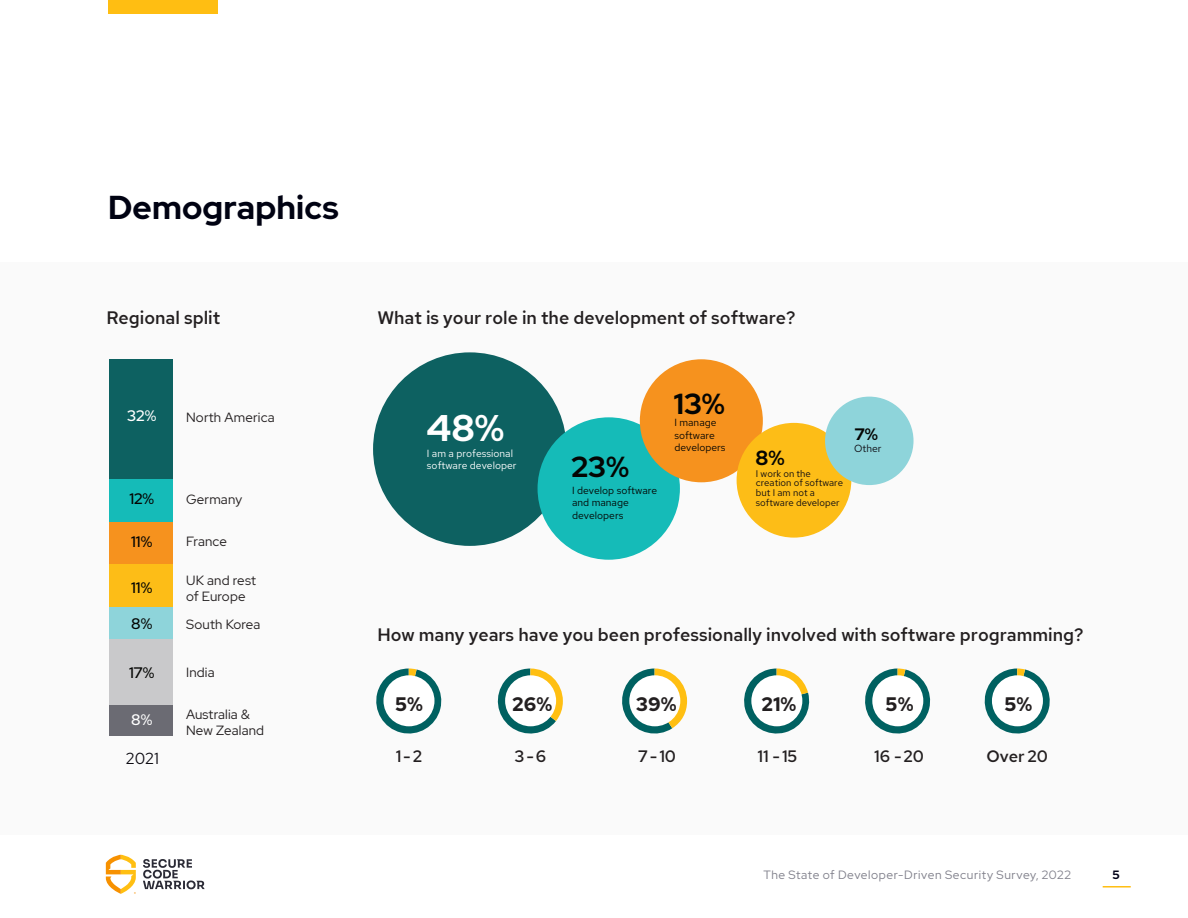
<style>
.page{position:relative;width:1188px;height:918px;background:#fff}
.page>*{position:absolute;margin:0;border:0;box-sizing:border-box;transform-origin:0 0}
.t1{font:700 37.05px "Red Hat Display";color:#fff}
.t2{font:700 33px "Red Hat Display";letter-spacing:.005em;color:#000212}
.t3{font:700 29.1px "Red Hat Display";color:#040503}
.t4{font:700 20.4px "Red Hat Display";color:#040503}
.t5{font:700 19.5px "Red Hat Text";color:#231f20}
.t6{font:500 18px "Red Hat Text";color:#231f20}
.t7{font:700 16.65px "Red Hat Display";color:#040503}
.t8{font:500 16.5px "Red Hat Text";color:#231f20}
.t9{font:16.05px "Red Hat Text";color:#0d0b12}
.t10{font:500 15.3px "Red Hat Display";color:#040503}
.t11{font:500 15.3px "Red Hat Display";color:#fff}
.t12{font:13.35px/16px "Red Hat Display";letter-spacing:.015em;color:#231f20}
.t13{font:12px "Red Hat Display";letter-spacing:.05em;color:#80808b}
.t14{font:700 12px "Red Hat Display";color:#000017}
.t15{font:10.35px/12.5px "Red Hat Text";color:#040503}
.t16{font:10.35px/12.5px "Red Hat Text";color:#fff}
.t17{font:10.35px "Red Hat Text";color:#0d0b12}
.t18{font:9.75px/9.8px "Red Hat Text";color:#0d0b12}
</style>
<div class="page">
<svg style="left:143px;top:859px;width:62px;height:30px"></svg>
<svg style="left:106px;top:855px;width:30px;height:39px"></svg>
<hr style="left:1103px;top:886px;width:28px;height:2px;background:#ffbe12">
<div style="left:108px;top:0;width:109px;height:13px;background:#ffbe12"></div>
<div style="left:0;top:262px;width:1188px;height:573px;background:#fafafa"></div>
<svg style="left:744px;top:669px;width:66px;height:65px"></svg>
<div style="left:751px;top:675px;width:51px;height:51px;background:#fff;border-radius:50%"></div>
<svg style="left:497px;top:669px;width:66px;height:65px"></svg>
<div style="left:505px;top:675px;width:51px;height:51px;background:#fff;border-radius:50%"></div>
<svg style="left:622px;top:669px;width:65px;height:65px"></svg>
<div style="left:629px;top:675px;width:51px;height:51px;background:#fff;border-radius:50%"></div>
<svg style="left:865px;top:669px;width:66px;height:65px"></svg>
<div style="left:872px;top:675px;width:51px;height:51px;background:#fff;border-radius:50%"></div>
<svg style="left:984px;top:669px;width:66px;height:65px"></svg>
<div style="left:992px;top:675px;width:51px;height:51px;background:#fff;border-radius:50%"></div>
<svg style="left:376px;top:669px;width:66px;height:65px"></svg>
<div style="left:383px;top:675px;width:51px;height:51px;background:#fff;border-radius:50%"></div>
<div style="left:109px;top:360px;width:64px;height:119px;background:#0d6161"></div>
<div style="left:109px;top:479px;width:64px;height:43px;background:#15bbb8"></div>
<div style="left:109px;top:522px;width:64px;height:43px;background:#f6921e"></div>
<div style="left:109px;top:565px;width:64px;height:51px;background:#fdbd17"></div>
<div style="left:109px;top:607px;width:64px;height:43px;background:#8ed4da"></div>
<div style="left:109px;top:639px;width:64px;height:71px;background:#c9c9cb"></div>
<div style="left:109px;top:706px;width:64px;height:30px;background:#6b6b73"></div>
<div style="left:373px;top:352px;width:194px;height:194px;background:#0d6161;border-radius:50%"></div>
<div style="left:538px;top:417px;width:142px;height:143px;background:#15bbb8;border-radius:50%"></div>
<div style="left:640px;top:359px;width:123px;height:123px;background:#f6921e;border-radius:50%"></div>
<div style="left:737px;top:423px;width:114px;height:115px;background:#fdbd17;border-radius:50%"></div>
<div style="left:825px;top:397px;width:89px;height:88px;background:#8ed4da;border-radius:50%"></div>
<p class="t2" style="left:108px;top:186px;width:232px">Demographics</p>
<p class="t6" style="left:107px;top:306px;width:115px">Regional split</p>
<p class="t6" style="left:377px;top:306px;width:420px">What is your role in the development of software?</p>
<p class="t11" style="left:127px;top:406px;width:31px">32%</p>
<p class="t12" style="left:186px;top:409px;width:90px">North America</p>
<p class="t10" style="left:129px;top:488px;width:26px">12%</p>
<p class="t10" style="left:131px;top:531px;width:23px">11%</p>
<p class="t10" style="left:131px;top:577px;width:23px">11%</p>
<p class="t12" style="left:186px;top:491px;width:58px">Germany</p>
<p class="t12" style="left:186px;top:533px;width:42px">France</p>
<p class="t12" style="left:186px;top:572px;width:71px">UK and rest of Europe</p>
<p class="t1" style="left:426px;top:403px;width:79px">48%</p>
<p class="t16" style="left:427px;top:447px;width:91px">I am a professional software developer</p>
<p class="t3" style="left:572px;top:448px;width:59px">23%</p>
<p class="t15" style="left:572px;top:484px;width:87px">I develop software and manage developers</p>
<p class="t3" style="left:674px;top:384px;width:53px">13%</p>
<p class="t15" style="left:674px;top:416px;width:53px">I manage software developers</p>
<p class="t4" style="left:755px;top:445px;width:31px">8%</p>
<p class="t18" style="left:756px;top:468px;width:89px">I work on the creation of software but I am not a software developer</p>
<p class="t7" style="left:855px;top:423px;width:25px">7%</p>
<p class="t17" style="left:854px;top:442px;width:29px">Other</p>
<p class="t10" style="left:131px;top:613px;width:23px">8%</p>
<p class="t10" style="left:129px;top:663px;width:27px">17%</p>
<p class="t11" style="left:131px;top:709px;width:23px">8%</p>
<p class="t9" style="left:126px;top:748px;width:35px">2021</p>
<p class="t12" style="left:186px;top:616px;width:76px">South Korea</p>
<p class="t12" style="left:186px;top:664px;width:30px">India</p>
<p class="t12" style="left:186px;top:706px;width:80px">Australia &amp;<br>New Zealand</p>
<p class="t6" style="left:377px;top:623px;width:708px">How many years have you been professionally involved with software programming?</p>
<p class="t5" style="left:395px;top:691px;width:29px">5%</p>
<p class="t5" style="left:512px;top:691px;width:42px">26%</p>
<p class="t5" style="left:636px;top:691px;width:42px">39%</p>
<p class="t5" style="left:761px;top:691px;width:37px">21%</p>
<p class="t5" style="left:886px;top:691px;width:29px">5%</p>
<p class="t5" style="left:1004px;top:691px;width:29px">5%</p>
<p class="t8" style="left:396px;top:746px;width:28px">1 - 2</p>
<p class="t8" style="left:514px;top:746px;width:33px">3 - 6</p>
<p class="t8" style="left:638px;top:746px;width:39px">7 - 10</p>
<p class="t8" style="left:758px;top:746px;width:41px">11 - 15</p>
<p class="t8" style="left:874px;top:746px;width:51px">16 - 20</p>
<p class="t8" style="left:986px;top:746px;width:63px">Over 20</p>
<p class="t13" style="left:763px;top:867px;width:309px">The State of Developer-Driven Security Survey, 2022</p>
<p class="t14" style="left:1112px;top:867px;width:9px">5</p>
</div>
